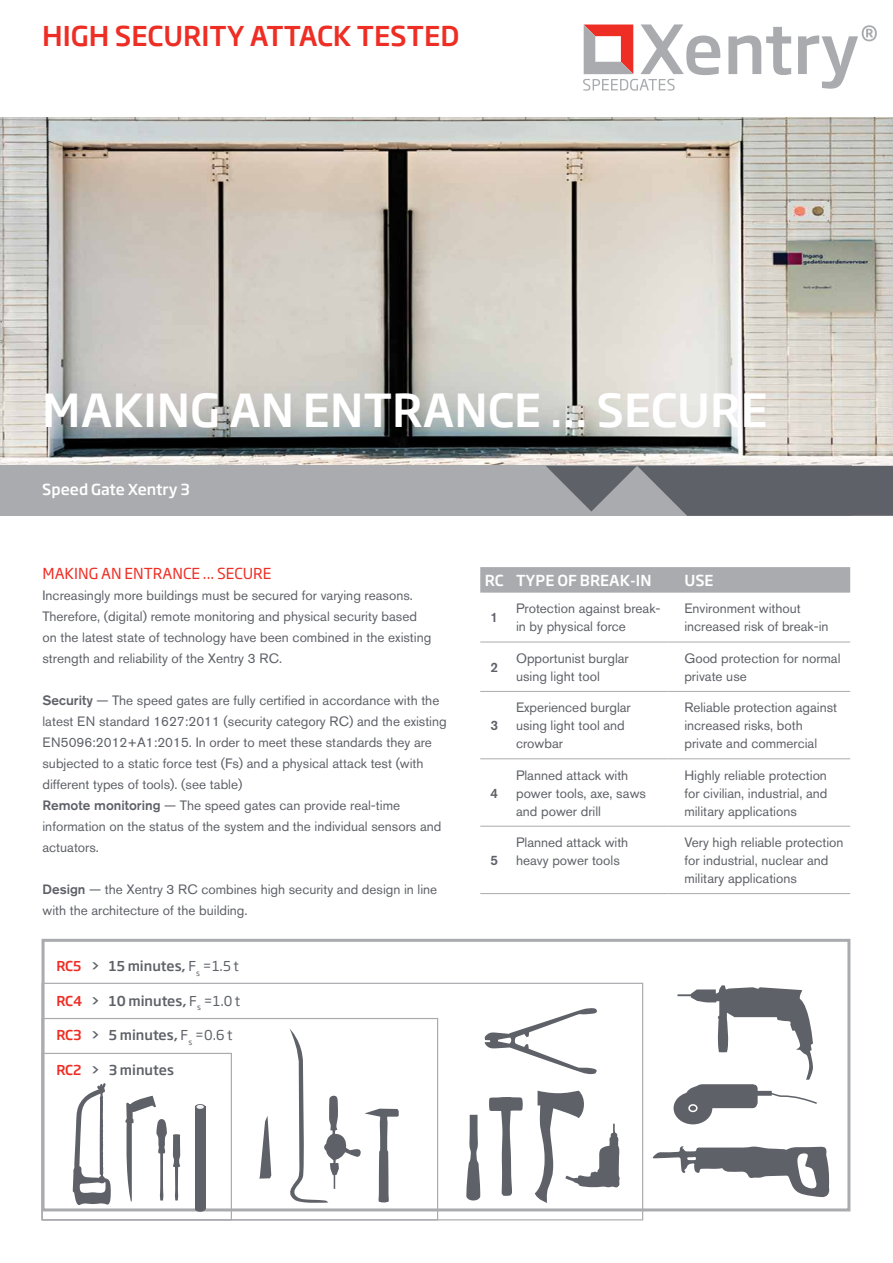
<style>
.page{position:relative;width:893px;height:1263px;background:#fff}
.page>*{position:absolute;margin:0;border:0;box-sizing:border-box;transform-origin:0 0}
.t1{font:500 45px "Soho Gothic Pro";color:#fff}
.t2{font:500 27px "Soho Gothic Pro";color:#ee2e24}
.t3{font:500 15px "Soho Gothic Pro";color:#fff}
.t4{font:15px "Soho Gothic Pro";color:#ee2e24}
.t5{font:13.5px/18px "Akzidenz Grotesk BQ";color:#5e6168}
.t6{font:500 13.5px "Soho Gothic Pro";color:#5e6168}
.t7{font:500 13.5px "Akzidenz Grotesk BQ";color:#5e6168}
.s1{font-weight:500}
.s2{color:#ee2e24}
.s3{font-weight:400}
</style>
<div class="page">
<img style="left:0;top:117px;width:893px;height:349px">
<svg style="left:728px;top:27px;width:63px;height:48px"></svg>
<svg style="left:798px;top:25px;width:79px;height:64px"></svg>
<svg style="left:583px;top:24px;width:137px;height:67px"></svg>
<div style="left:0;top:466px;width:851px;height:50px;background:#a9abae"></div>
<svg style="left:546px;top:466px;width:347px;height:50px"></svg>
<svg style="left:480px;top:567px;width:370px;height:26px;background:#aaacaf"></svg>
<hr style="left:480px;top:642px;width:30px;height:1px;background:#a9abae">
<hr style="left:510px;top:642px;width:157px;height:1px;background:#a9abae">
<hr style="left:667px;top:642px;width:183px;height:1px;background:#a9abae">
<hr style="left:480px;top:691px;width:30px;height:1px;background:#a9abae">
<hr style="left:510px;top:691px;width:157px;height:1px;background:#a9abae">
<hr style="left:667px;top:691px;width:183px;height:1px;background:#a9abae">
<hr style="left:480px;top:758px;width:30px;height:1px;background:#a9abae">
<hr style="left:510px;top:758px;width:157px;height:1px;background:#a9abae">
<hr style="left:667px;top:758px;width:183px;height:1px;background:#a9abae">
<hr style="left:480px;top:826px;width:30px;height:1px;background:#a9abae">
<hr style="left:510px;top:826px;width:157px;height:1px;background:#a9abae">
<hr style="left:667px;top:826px;width:183px;height:1px;background:#a9abae">
<hr style="left:480px;top:893px;width:30px;height:1px;background:#a9abae">
<hr style="left:510px;top:893px;width:157px;height:1px;background:#a9abae">
<hr style="left:667px;top:893px;width:183px;height:1px;background:#a9abae">
<div style="left:42px;top:939px;width:808px;height:272px;border:3px solid #a9abae"></div>
<div style="left:42px;top:1018px;width:396px;height:202px;border:1px solid #a9abae"></div>
<div style="left:42px;top:1053px;width:190px;height:167px;border:1px solid #a9abae"></div>
<svg style="left:173px;top:1134px;width:7px;height:66px"></svg>
<svg style="left:535px;top:1091px;width:85px;height:112px"></svg>
<svg style="left:489px;top:1097px;width:34px;height:99px"></svg>
<svg style="left:73px;top:1083px;width:38px;height:122px"></svg>
<svg style="left:466px;top:1115px;width:15px;height:86px"></svg>
<svg style="left:485px;top:1008px;width:112px;height:66px"></svg>
<div style="left:195px;top:1107px;width:10px;height:102px;background:#5e6168"></div>
<div style="left:195px;top:1206px;width:10px;height:6px;background:#5e6168;border-radius:50%"></div>
<svg style="left:196px;top:1105px;width:8px;height:4px"></svg>
<svg style="left:125px;top:1096px;width:42px;height:114px"></svg>
<svg style="left:289px;top:1029px;width:110px;height:174px"></svg>
<svg style="left:674px;top:985px;width:143px;height:139px"></svg>
<svg style="left:259px;top:1116px;width:12px;height:62px"></svg>
<svg style="left:652px;top:1146px;width:178px;height:51px"></svg>
<h2 class="t2" style="left:42px;top:14px;width:419px">HIGH SECURITY ATTACK TESTED</h2>
<h1 class="t1" style="left:42px;top:375px;width:727px">MAKING AN ENTRANCE ... SECURE</h1>
<p class="t3" style="left:42px;top:478px;width:149px">Speed Gate Xentry 3</p>
<p class="t4" style="left:43px;top:562px;width:231px">MAKING AN ENTRANCE ... SECURE</p>
<p class="t5" style="left:43px;top:585px;width:390px;line-height:21px">Increasingly more buildings must be secured for varying reasons.<br>Therefore, (digital) remote monitoring and physical security based on the latest state of technology have been combined in the existing strength and reliability of the Xentry 3 RC.</p>
<p class="t5" style="left:43px;top:690px;width:406px;line-height:21px"><span class="s1">Security</span> — The speed gates are fully certified in accordance with the latest EN standard 1627:2011 (security category RC) and the existing EN5096:2012+A1:2015. In order to meet these standards they are subjected to a static force test (Fs) and a physical attack test (with different types of tools). (see table)<br><span class="s1">Remote monitoring</span> — The speed gates can provide real-time information on the status of the system and the individual sensors and actuators.</p>
<p class="t5" style="left:43px;top:879px;width:396px;line-height:21px"><span class="s1">Design</span> — the Xentry 3 RC combines high security and design in line with the architecture of the building.</p>
<p class="t6" style="left:56px;top:955px;width:184px"><span class="s2">RC5</span> &gt; 15 minutes, <span class="s3">F</span><sub>s</sub> <span class="s3">=1.5 t</span></p>
<p class="t6" style="left:56px;top:990px;width:186px"><span class="s2">RC4</span> &gt; 10 minutes, <span class="s3">F</span><sub>s</sub> <span class="s3">=1.0 t</span></p>
<p class="t6" style="left:56px;top:1024px;width:178px"><span class="s2">RC3</span> &gt; 5 minutes, <span class="s3">F</span><sub>s</sub> <span class="s3">=0.6 t</span></p>
<p class="t6" style="left:56px;top:1059px;width:119px"><span class="s2">RC2</span> &gt; 3 minutes</p>
<p class="t3" style="left:485px;top:568px;width:168px">RC TYPE OF BREAK-IN</p>
<p class="t3" style="left:684px;top:568px;width:31px">USE</p>
<p class="t7" style="left:490px;top:609px;width:9px">1</p>
<p class="t5" style="left:516px;top:600px;width:146px">Protection against break&shy;in by physical force</p>
<p class="t5" style="left:684px;top:600px;width:146px">Environment without increased risk of break-in</p>
<p class="t7" style="left:490px;top:659px;width:9px">2</p>
<p class="t5" style="left:516px;top:649px;width:114px">Opportunist burglar using light tool</p>
<p class="t5" style="left:684px;top:649px;width:158px">Good protection for normal private use</p>
<p class="t7" style="left:490px;top:717px;width:9px">3</p>
<p class="t5" style="left:516px;top:698px;width:116px">Experienced burglar using light tool and crowbar</p>
<p class="t5" style="left:684px;top:698px;width:154px">Reliable protection against increased risks, both private and commercial</p>
<p class="t7" style="left:490px;top:784px;width:9px">4</p>
<p class="t7" style="left:490px;top:852px;width:9px">5</p>
<p class="t5" style="left:516px;top:766px;width:131px">Planned attack with power tools, axe, saws and power drill</p>
<p class="t5" style="left:684px;top:766px;width:145px;text-align:justify">Highly reliable protection for civilian, industrial, and military applications</p>
<p class="t5" style="left:516px;top:833px;width:114px">Planned attack with heavy power tools</p>
<p class="t5" style="left:684px;top:833px;width:161px">Very high reliable protection for industrial, nuclear and military applications</p>
</div>
